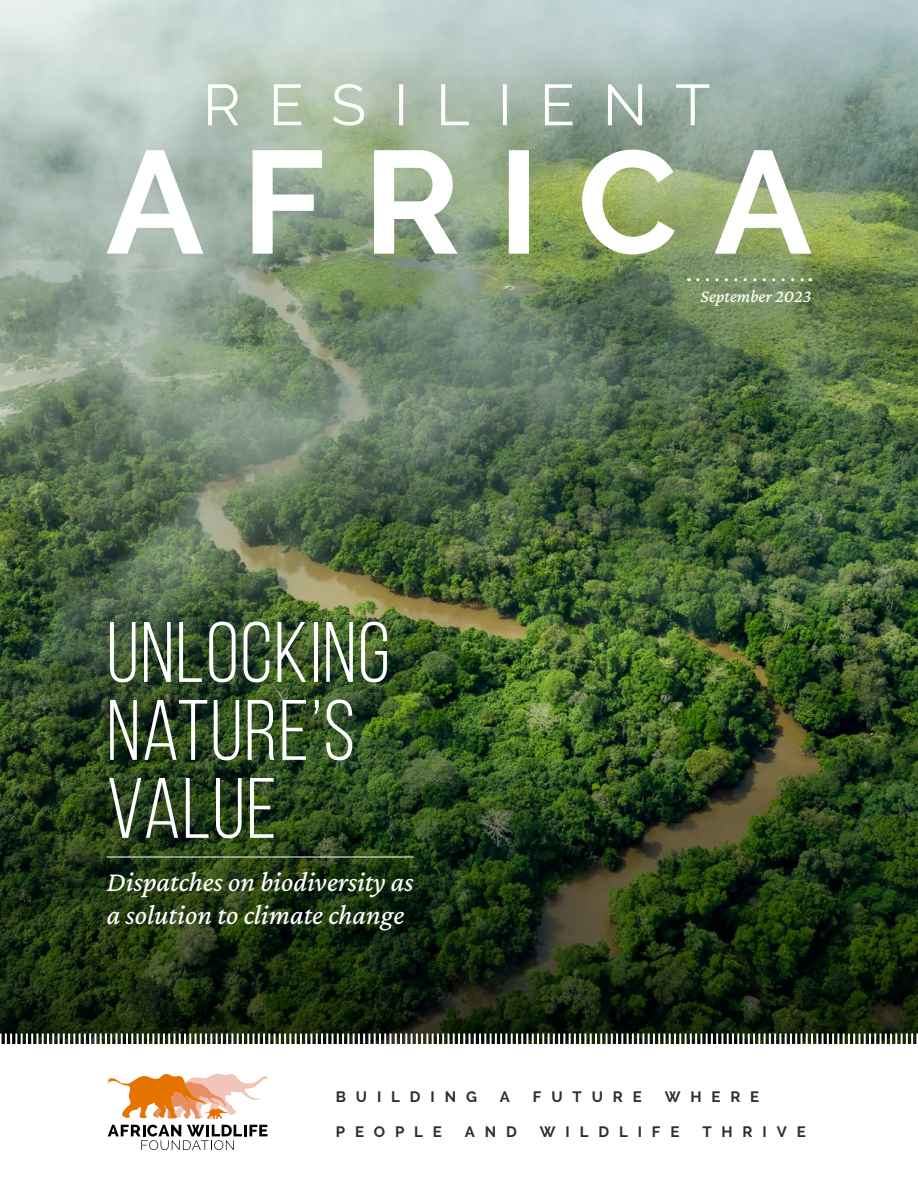
<style>
.page{position:relative;width:918px;height:1188px;background:#fff}
.page>*{position:absolute;margin:0;border:0;box-sizing:border-box;transform-origin:0 0}
.t1{font:85.5px/78px "Bebas Neue";letter-spacing:.02em;color:#fff}
.t2{font:italic 28.5px/33px "Crimson Pro";color:#fff}
.t3{font:italic 18px "Crimson Pro";color:#fff}
.t4{font:700 15px "Raleway";letter-spacing:.66em;color:#322c2a}
</style>
<div class="page">
<img style="left:0;top:0;width:918px;height:644px">
<img style="left:0;top:644px;width:918px;height:390px">
<hr style="left:107px;top:857px;width:307px;height:1px;background:#fff">
<svg style="left:698px;top:278px;width:113px;height:3px"></svg>
<svg style="left:107px;top:150px;width:704px;height:105px"></svg>
<svg style="left:208px;top:84px;width:501px;height:42px;background:#b0bfb1"></svg>
<svg style="left:108px;top:1125px;width:159px;height:25px"></svg>
<svg style="left:107px;top:1074px;width:161px;height:45px"></svg>
<svg style="left:1px;top:1034px;width:916px;height:10px"></svg>
<h1 class="t1" style="left:107px;top:613px;width:285px">UNLOCKING<br>NATURE’S<br>VALUE</h1>
<p class="t2" style="left:107px;top:865px;width:308px">Dispatches on biodiversity as a solution to climate change</p>
<p class="t3" style="left:701px;top:284px;width:112px">September 2023</p>
<p class="t4" style="left:336px;top:1088px;width:143px">BUILDING</p>
<p class="t4" style="left:500px;top:1088px;width:12px">A</p>
<p class="t4" style="left:533px;top:1088px;width:110px">FUTURE</p>
<p class="t4" style="left:665px;top:1088px;width:96px">WHERE</p>
<p class="t4" style="left:336px;top:1123px;width:108px">PEOPLE</p>
<p class="t4" style="left:465px;top:1123px;width:54px">AND</p>
<p class="t4" style="left:540px;top:1123px;width:141px">WILDLIFE</p>
<p class="t4" style="left:702px;top:1123px;width:105px">THRIVE</p>
</div>
